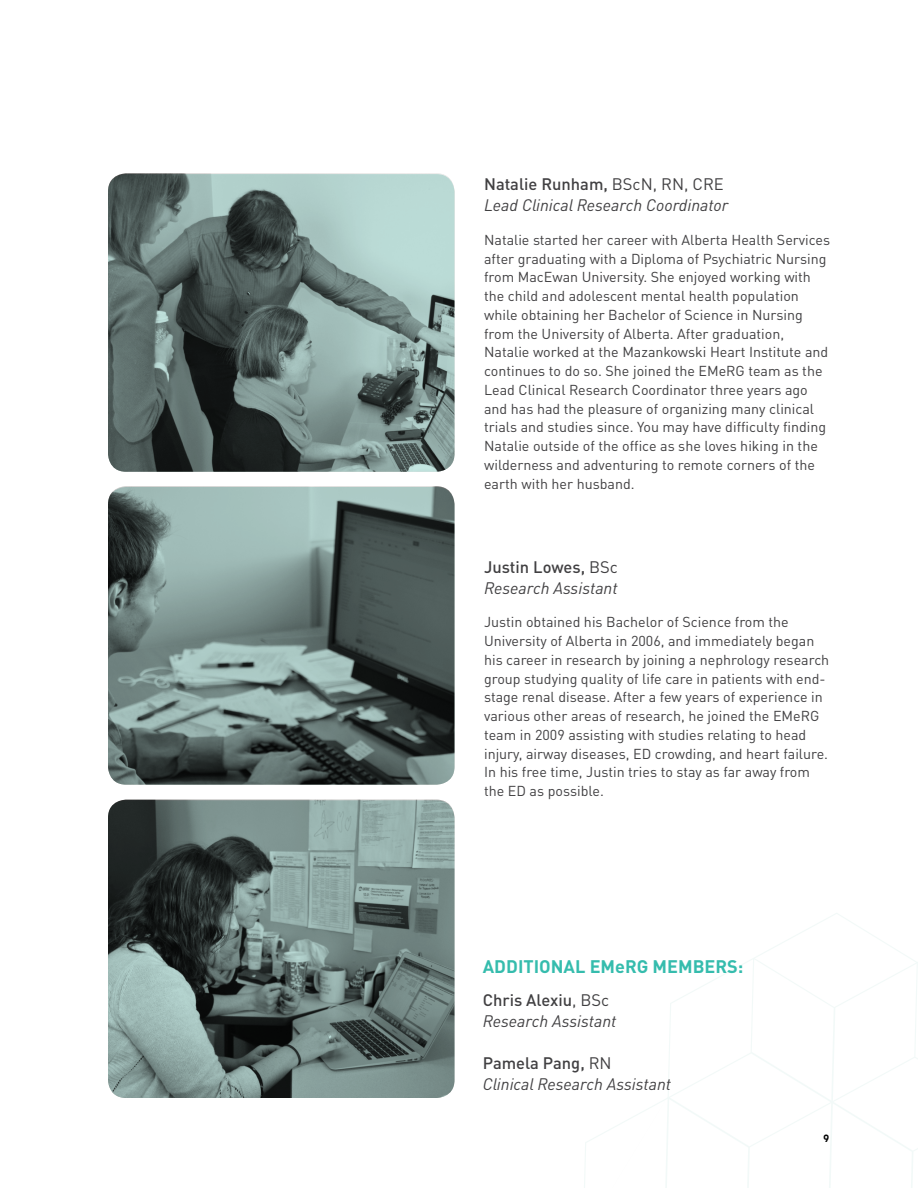
<style>
.page{position:relative;width:918px;height:1188px;background:#fff}
.page>*{position:absolute;margin:0;border:0;box-sizing:border-box;transform-origin:0 0}
.t1{font:700 18px "DIN Pro";color:#35bcad}
.t2{font:italic 16.5px/21px "DIN Pro";color:#414042}
.t3{font:14.25px/18.8px "DIN Pro";color:#414042}
.t4{font:700 10.5px "Korolev";color:#000}
.s1{font-weight:500;font-style:normal}
.s2{font-style:normal}
</style>
<div class="page">
<svg style="left:584px;top:913px;width:334px;height:275px"></svg>
<svg style="left:108px;top:174px;width:346px;height:298px;background:#6d807d"></svg>
<svg style="left:108px;top:487px;width:346px;height:298px;background:#667875"></svg>
<svg style="left:108px;top:800px;width:346px;height:298px;background:#667876"></svg>
<p class="t2" style="left:484px;top:172px;width:246px"><span class="s1">Natalie Runham,</span> <span class="s2">BScN, RN, CRE<br></span>Lead Clinical Research Coordinator</p>
<p class="t3" style="left:484px;top:229px;width:348px">Natalie started her career with Alberta Health Services after graduating with a Diploma of Psychiatric Nursing from MacEwan University. She enjoyed working with the child and adolescent mental health population while obtaining her Bachelor of Science in Nursing from the University of Alberta. After graduation, Natalie worked at the Mazankowski Heart Institute and continues to do so. She joined the EMeRG team as the Lead Clinical Research Coordinator three years ago and has had the pleasure of organizing many clinical trials and studies since. You may have difficulty finding Natalie outside of the office as she loves hiking in the wilderness and adventuring to remote corners of the earth with her husband.</p>
<p class="t2" style="left:484px;top:555px;width:135px"><span class="s1">Justin Lowes,</span> <span class="s2">BSc<br></span>Research Assistant</p>
<p class="t3" style="left:484px;top:612px;width:347px">Justin obtained his Bachelor of Science from the University of Alberta in 2006, and immediately began his career in research by joining a nephrology research group studying quality of life care in patients with end&shy;stage renal disease. After a few years of experience in various other areas of research, he joined the EMeRG team in 2009 assisting with studies relating to head injury, airway diseases, ED crowding, and heart failure.<br>In his free time, Justin tries to stay as far away from the ED as possible.</p>
<p class="t1" style="left:483px;top:951px;width:262px">ADDITIONAL EMeRG MEMBERS:</p>
<p class="t2" style="left:483px;top:988px;width:135px"><span class="s1">Chris Alexiu</span><span class="s2">, BSc<br></span>Research Assistant</p>
<p class="t2" style="left:483px;top:1051px;width:190px"><span class="s1">Pamela Pang,</span> <span class="s2">RN<br></span>Clinical Research Assistant</p>
<p class="t4" style="left:823px;top:1132px;width:7px">9</p>
</div>
